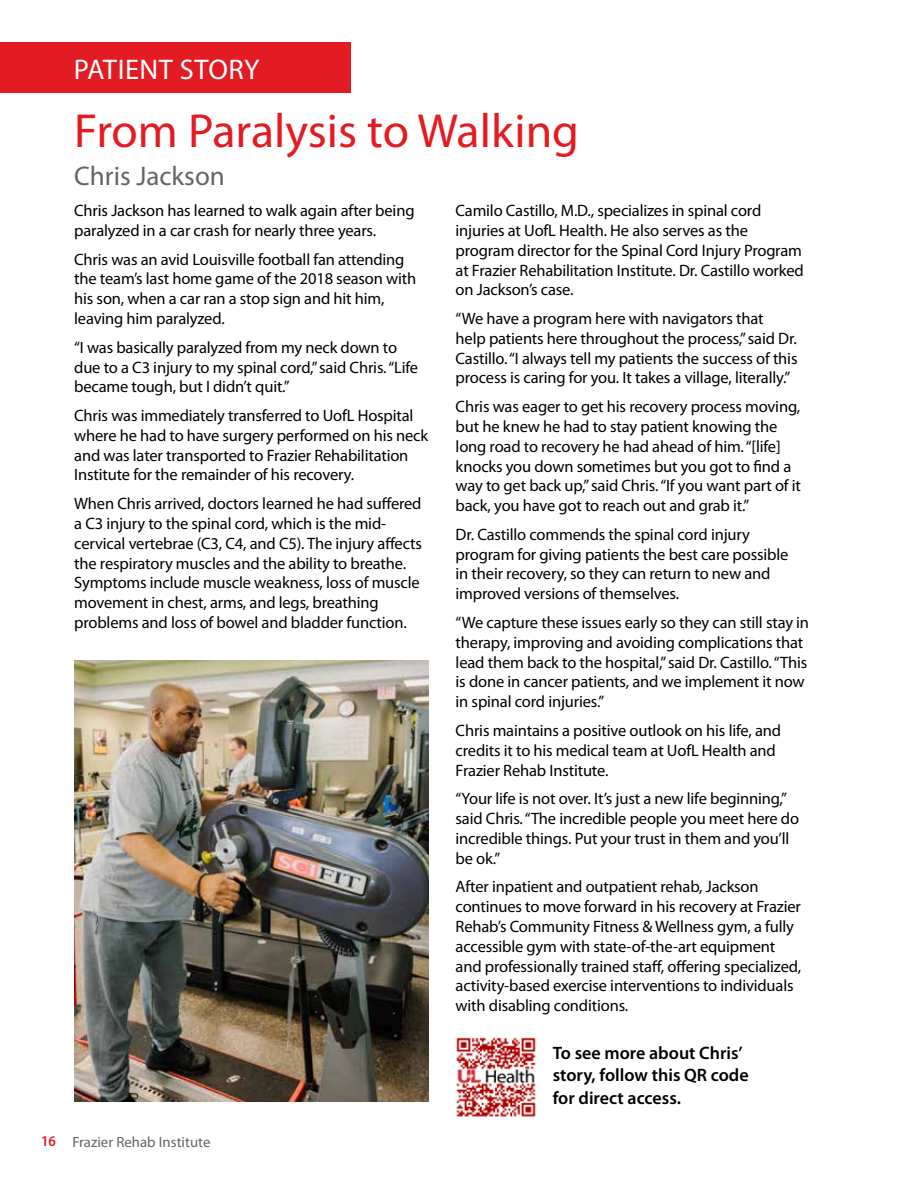
<style>
.page{position:relative;width:918px;height:1188px;background:#fff}
.page>*{position:absolute;margin:0;border:0;box-sizing:border-box;transform-origin:0 0}
.t1{font:48px "Myriad Pro";color:#e31b23}
.t2{font:28.5px "Myriad Pro";letter-spacing:.02em;color:#fff}
.t3{font:27px "Myriad Pro";color:#636466}
.t4{font:600 18px/22.5px "Myriad Pro";color:#000}
.t5{font:16.5px/19.8px "Myriad Pro";letter-spacing:-.01em;color:#000}
.t6{font:14.85px "Myriad Pro";color:#636466}
.s1{font-weight:600;font-stretch:semi-condensed;font-size:15px;color:#e31b23}
</style>
<div class="page">
<img style="left:74px;top:661px;width:355px;height:440px">
<img style="left:456px;top:1037px;width:80px;height:80px">
<div style="left:0;top:42px;width:351px;height:51px;background:#e31b23"></div>
<h2 class="t2" style="left:74px;top:52px;width:187px">PATIENT STORY</h2>
<h1 class="t1" style="left:74px;top:102px;width:506px">From Paralysis to Walking</h1>
<h3 class="t3" style="left:74px;top:159px;width:152px">Chris Jackson</h3>
<p class="t5" style="left:74px;top:200px;width:342px">Chris Jackson has learned to walk again after being paralyzed in a car crash for nearly three years.</p>
<p class="t5" style="left:74px;top:249px;width:344px">Chris was an avid Louisville football fan attending the team’s last home game of the 2018 season with his son, when a car ran a stop sign and hit him, leaving him paralyzed.</p>
<p class="t5" style="left:74px;top:337px;width:345px">“I was basically paralyzed from my neck down to due to a C3 injury to my spinal cord,” said Chris. “Life became tough, but I didn’t quit.”</p>
<p class="t5" style="left:74px;top:405px;width:356px">Chris was immediately transferred to UofL Hospital where he had to have surgery performed on his neck and was later transported to Frazier Rehabilitation Institute for the remainder of his recovery.</p>
<p class="t5" style="left:74px;top:493px;width:349px">When Chris arrived, doctors learned he had suffered a C3 injury to the spinal cord, which is the mid&shy;cervical vertebrae (C3, C4, and C5). The injury affects the respiratory muscles and the ability to breathe.<br>Symptoms include muscle weakness, loss of muscle movement in chest, arms, and legs, breathing problems and loss of bowel and bladder function.</p>
<p class="t6" style="left:41px;top:1133px;width:171px"><span class="s1">16</span> Frazier Rehab Institute</p>
<p class="t5" style="left:456px;top:200px;width:350px">Camilo Castillo, M.D., specializes in spinal cord injuries at UofL Health. He also serves as the program director for the Spinal Cord Injury Program at Frazier Rehabilitation Institute. Dr. Castillo worked on Jackson’s case.</p>
<p class="t5" style="left:456px;top:308px;width:343px">“We have a program here with navigators that help patients here throughout the process,” said Dr.<br>Castillo. “I always tell my patients the success of this process is caring for you. It takes a village, literally.”</p>
<p class="t5" style="left:456px;top:396px;width:347px">Chris was eager to get his recovery process moving, but he knew he had to stay patient knowing the long road to recovery he had ahead of him. “[life] knocks you down sometimes but you got to find a way to get back up,” said Chris. “If you want part of it back, you have got to reach out and grab it.”</p>
<p class="t5" style="left:456px;top:524px;width:334px">Dr. Castillo commends the spinal cord injury program for giving patients the best care possible in their recovery, so they can return to new and improved versions of themselves.</p>
<p class="t5" style="left:456px;top:612px;width:355px">“We capture these issues early so they can still stay in therapy, improving and avoiding complications that lead them back to the hospital,” said Dr. Castillo. “This is done in cancer patients, and we implement it now in spinal cord injuries.”</p>
<p class="t5" style="left:456px;top:720px;width:327px">Chris maintains a positive outlook on his life, and credits it to his medical team at UofL Health and<br>Frazier Rehab Institute.</p>
<p class="t5" style="left:456px;top:789px;width:345px">“Your life is not over. It’s just a new life beginning,” said Chris. “The incredible people you meet here do incredible things. Put your trust in them and you’ll be ok.”</p>
<p class="t5" style="left:456px;top:877px;width:347px">After inpatient and outpatient rehab, Jackson continues to move forward in his recovery at Frazier Rehab’s Community Fitness &amp; Wellness gym, a fully accessible gym with state-of-the-art equipment and professionally trained staff, offering specialized, activity-based exercise interventions to individuals with disabling conditions.</p>
<p class="t4" style="left:553px;top:1041px;width:197px">To see more about Chris’ story, follow this QR code for direct access.</p>
</div>
